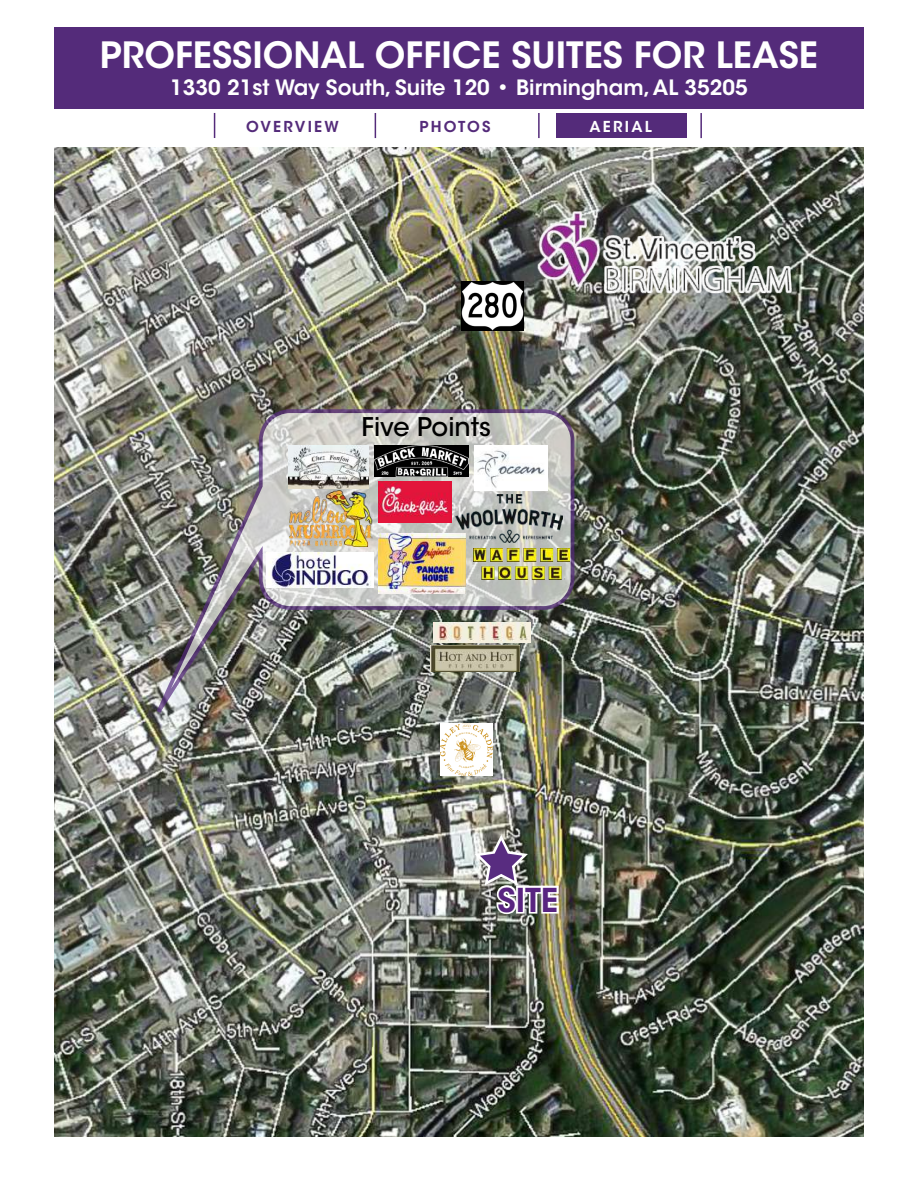
<style>
.page{position:relative;width:918px;height:1188px;background:#fff}
.page>*{position:absolute;margin:0;border:0;box-sizing:border-box;transform-origin:0 0}
.t1{font:600 36px "ITC Avant Garde Std";color:#fff}
.t2{font:600 32.7px "ITC Avant Garde Std";color:#582480}
.t3{font:500 25.65px "ITC Avant Garde Std";color:#000}
.t4{font:600 21px "ITC Avant Garde Std";color:#fff}
.t5{font:600 15px "ITC Avant Garde Std";letter-spacing:.15em;color:#542b7a}
.t6{font:600 15px "ITC Avant Garde Std";letter-spacing:.15em;color:#fff}
</style>
<div class="page">
<svg style="left:214px;top:113px;width:1px;height:25px"></svg>
<hr style="left:538px;top:113px;width:2px;height:25px;background:#542b7a">
<svg style="left:375px;top:113px;width:1px;height:25px"></svg>
<hr style="left:700px;top:113px;width:2px;height:25px;background:#542b7a">
<div style="left:556px;top:113px;width:130px;height:25px;background:#542b7a"></div>
<img style="left:54px;top:147px;width:810px;height:989px">
<img style="left:472px;top:834px;width:89px;height:82px">
<img style="left:514px;top:207px;width:316px;height:108px">
<img style="left:441px;top:724px;width:52px;height:52px">
<img style="left:462px;top:281px;width:62px;height:50px">
<img style="left:157px;top:409px;width:417px;height:304px">
<img style="left:378px;top:482px;width:73px;height:41px">
<img style="left:290px;top:490px;width:83px;height:57px">
<img style="left:455px;top:495px;width:108px;height:48px">
<img style="left:267px;top:552px;width:106px;height:35px">
<img style="left:475px;top:446px;width:72px;height:44px">
<img style="left:379px;top:534px;width:86px;height:60px">
<img style="left:474px;top:548px;width:95px;height:31px">
<img style="left:288px;top:446px;width:81px;height:42px">
<img style="left:374px;top:446px;width:95px;height:31px">
<div style="left:54px;top:27px;width:810px;height:82px;background:#542b7a"></div>
<h1 class="t1" style="left:100px;top:32px;width:720px">PROFESSIONAL OFFICE SUITES FOR LEASE</h1>
<p class="t4" style="left:170px;top:74px;width:579px">1330 21st Way South, Suite 120 • Birmingham, AL 35205</p>
<p class="t5" style="left:246px;top:117px;width:94px">OVERVIEW</p>
<p class="t5" style="left:419px;top:117px;width:73px">PHOTOS</p>
<p class="t6" style="left:590px;top:117px;width:64px">AERIAL</p>
<p class="t3" style="left:362px;top:411px;width:131px">Five Points</p>
<h2 class="t2" style="left:497px;top:879px;width:62px">SITE</h2>
</div>
